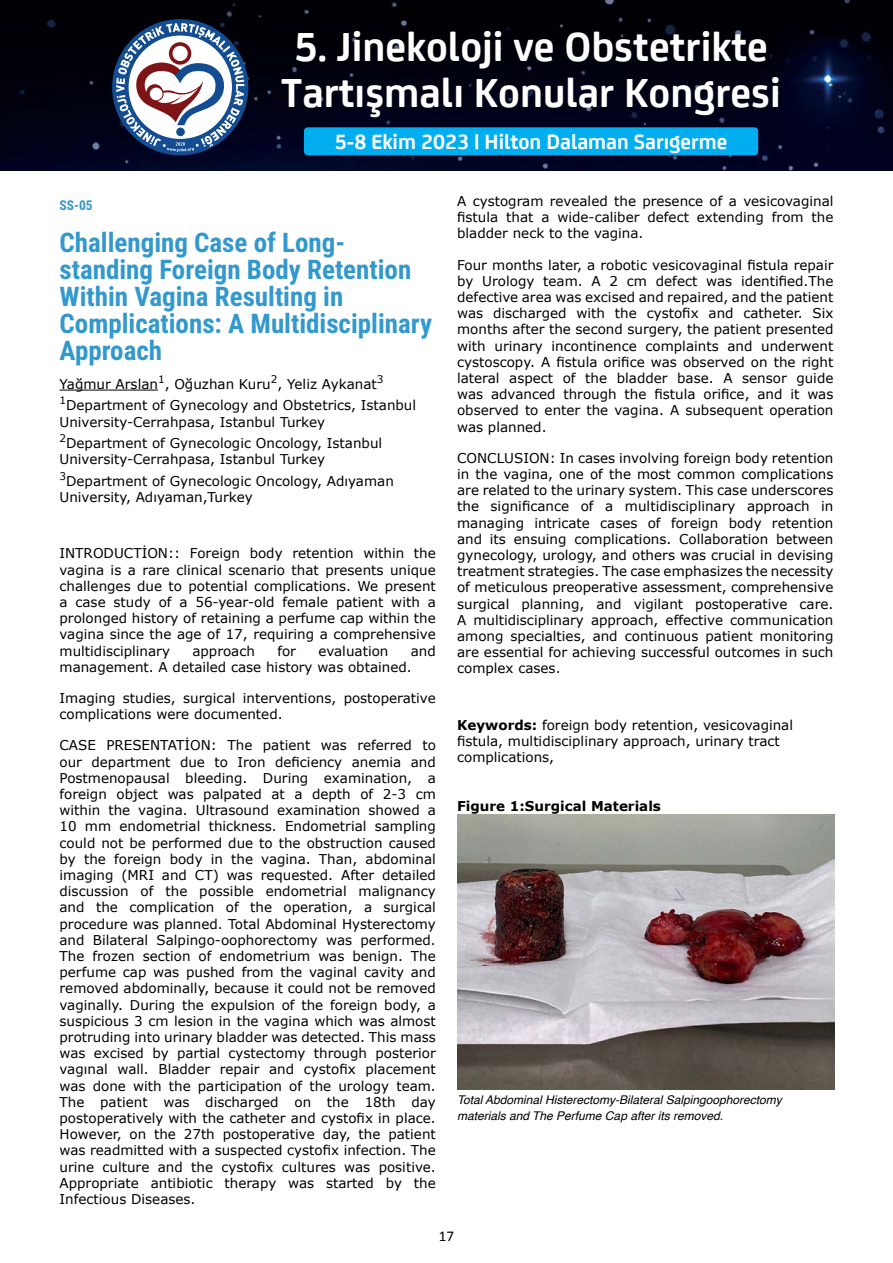
<style>
.page{position:relative;width:893px;height:1263px;background:#fff}
.page>*{position:absolute;margin:0;border:0;box-sizing:border-box;transform-origin:0 0}
.t1{font:700 43.65px/46px "FS Joey";color:#fff}
.t2{font:700 27px/27px "Roboto Condensed";color:#39c}
.t3{font:700 22.2px "FS Joey";color:#fff}
.t4{font:15px "Calibri";color:#000}
.t5{font:13.5px/16.2px "Verdana";color:#000}
.t6{font:700 13.5px "Verdana";color:#000}
.t7{font:700 13.5px "Roboto Condensed";color:#39c}
.t8{font:italic 12px/16.2px "Helvetica";color:#000}
.s1{font-weight:700}
</style>
<div class="page">
<img style="left:0;top:0;width:893px;height:171px">
<div style="left:112px;top:19px;width:136px;height:136px;background:#134c91;border-radius:50%"></div>
<svg style="left:116px;top:23px;width:128px;height:129px"></svg>
<div style="left:304px;top:127px;width:454px;height:28px;background:#00aeef;border-radius:4px"></div>
<hr style="left:60px;top:390px;width:98px;height:1px;background:#000">
<img style="left:457px;top:814px;width:378px;height:275px">
<h1 class="t1" style="left:281px;top:20px;width:501px">5. Jinekoloji ve Obstetrikte<br>Tartışmalı Konular Kongresi</h1>
<h3 class="t3" style="left:335px;top:125px;width:394px">5-8 Ekim 2023 | Hilton Dalaman Sarıgerme</h3>
<p class="t7" style="left:60px;top:195px;width:35px">SS-05</p>
<h2 class="t2" style="left:60px;top:228px;width:374px">Challenging Case of Long&shy;standing Foreign Body Retention<br>Within Vagina Resulting in<br>Complications: A Multidisciplinary<br>Approach</h2>
<p class="t5" style="left:60px;top:373px;width:358px;line-height:21.6px">Yağmur Arslan<sup>1</sup>, Oğuzhan Kuru<sup>2</sup>, Yeliz Aykanat<sup>3<br>1</sup>Department of Gynecology and Obstetrics, Istanbul</p>
<p class="t5" style="left:60px;top:411px;width:324px;line-height:21.6px">University-Cerrahpasa, Istanbul Turkey<br><sup>2</sup>Department of Gynecologic Oncology, Istanbul</p>
<p class="t5" style="left:60px;top:449px;width:336px;line-height:21.6px">University-Cerrahpasa, Istanbul Turkey<br><sup>3</sup>Department of Gynecologic Oncology, Adıyaman</p>
<p class="t5" style="left:60px;top:489px;width:195px">University, Adıyaman,Turkey</p>
<p class="t5" style="left:60px;top:546px;width:378px;text-align:justify">INTRODUCTİON:: Foreign body retention within the vagina is a rare clinical scenario that presents unique challenges due to potential complications. We present a case study of a 56-year-old female patient with a prolonged history of retaining a perfume cap within the vagina since the age of 17, requiring a comprehensive multidisciplinary</p>
<p class="t5" style="left:192px;top:643px;width:64px">approach</p>
<p class="t5" style="left:277px;top:643px;width:20px">for</p>
<p class="t5" style="left:318px;top:643px;width:71px">evaluation</p>
<p class="t5" style="left:60px;top:643px;width:378px;text-indent:351px">and management. A detailed case history was obtained.</p>
<p class="t5" style="left:60px;top:690px;width:378px">Imaging studies, surgical interventions, postoperative complications were documented.</p>
<p class="t5" style="left:60px;top:738px;width:378px;text-align:justify">CASE PRESENTATİON: The patient was referred to our department due to Iron deficiency anemia and Postmenopausal bleeding. During examination, a foreign object was palpated at a depth of 2-3 cm within the vagina. Ultrasound examination showed a 10 mm endometrial thickness. Endometrial sampling could not be performed due to the obstruction caused by the foreign body in the vagina. Than, abdominal imaging (MRI and CT) was requested. After detailed discussion of the possible endometrial malignancy and the complication of the operation, a surgical procedure was planned. Total Abdominal Hysterectomy and Bilateral Salpingo-oophorectomy was performed.<br>The frozen section of endometrium was benign. The perfume cap was pushed from the vaginal cavity and removed abdominally, because it could not be removed vaginally. During the expulsion of the foreign body, a suspicious 3 cm lesion in the vagina which was almost protruding into urinary bladder was detected. This mass was excised by partial cystectomy through posterior vagınal wall. Bladder repair and cystofix placement was done with the participation of the urology team.<br>The patient was discharged on the 18th day postoperatively with the catheter and cystofix in place.<br>However, on the 27th postoperative day, the patient was readmitted with a suspected cystofix infection. The urine culture and the cystofix cultures was positive.<br>Appropriate antibiotic therapy was started by the Infectious Diseases.</p>
<p class="t5" style="left:457px;top:193px;width:378px;text-align:justify">A cystogram revealed the presence of a vesicovaginal fistula that a wide-caliber defect extending from the bladder neck to the vagina.</p>
<p class="t5" style="left:457px;top:257px;width:378px;text-align:justify">Four months later, a robotic vesicovaginal fistula repair by Urology team. A 2 cm defect was identified.The defective area was excised and repaired, and the patient was discharged with the cystofix and catheter. Six months after the second surgery, the patient presented with urinary incontinence complaints and underwent cystoscopy. A fistula orifice was observed on the right lateral aspect of the bladder base. A sensor guide was advanced through the fistula orifice, and it was observed to enter the vagina. A subsequent operation was planned.</p>
<p class="t5" style="left:457px;top:450px;width:378px;text-align:justify">CONCLUSION: In cases involving foreign body retention in the vagina, one of the most common complications are related to the urinary system. This case underscores the significance of a multidisciplinary approach in managing intricate cases of foreign body retention and its ensuing complications. Collaboration between gynecology, urology, and others was crucial in devising treatment strategies. The case emphasizes the necessity of meticulous preoperative assessment, comprehensive surgical planning, and vigilant postoperative care.<br>A multidisciplinary approach, effective communication among specialties, and continuous patient monitoring are essential for achieving successful outcomes in such complex cases.</p>
<p class="t5" style="left:457px;top:717px;width:337px"><span class="s1">Keywords:</span> foreign body retention, vesicovaginal fistula, multidisciplinary approach, urinary tract complications,</p>
<p class="t6" style="left:457px;top:797px;width:205px">Figure 1:Surgical Materials</p>
<p class="t8" style="left:457px;top:1092px;width:326px">Total Abdominal Histerectomy-Bilateral Salpingoophorectomy materials and The Perfume Cap after its removed.</p>
<p class="t4" style="left:439px;top:1226px;width:17px">17</p>
</div>
